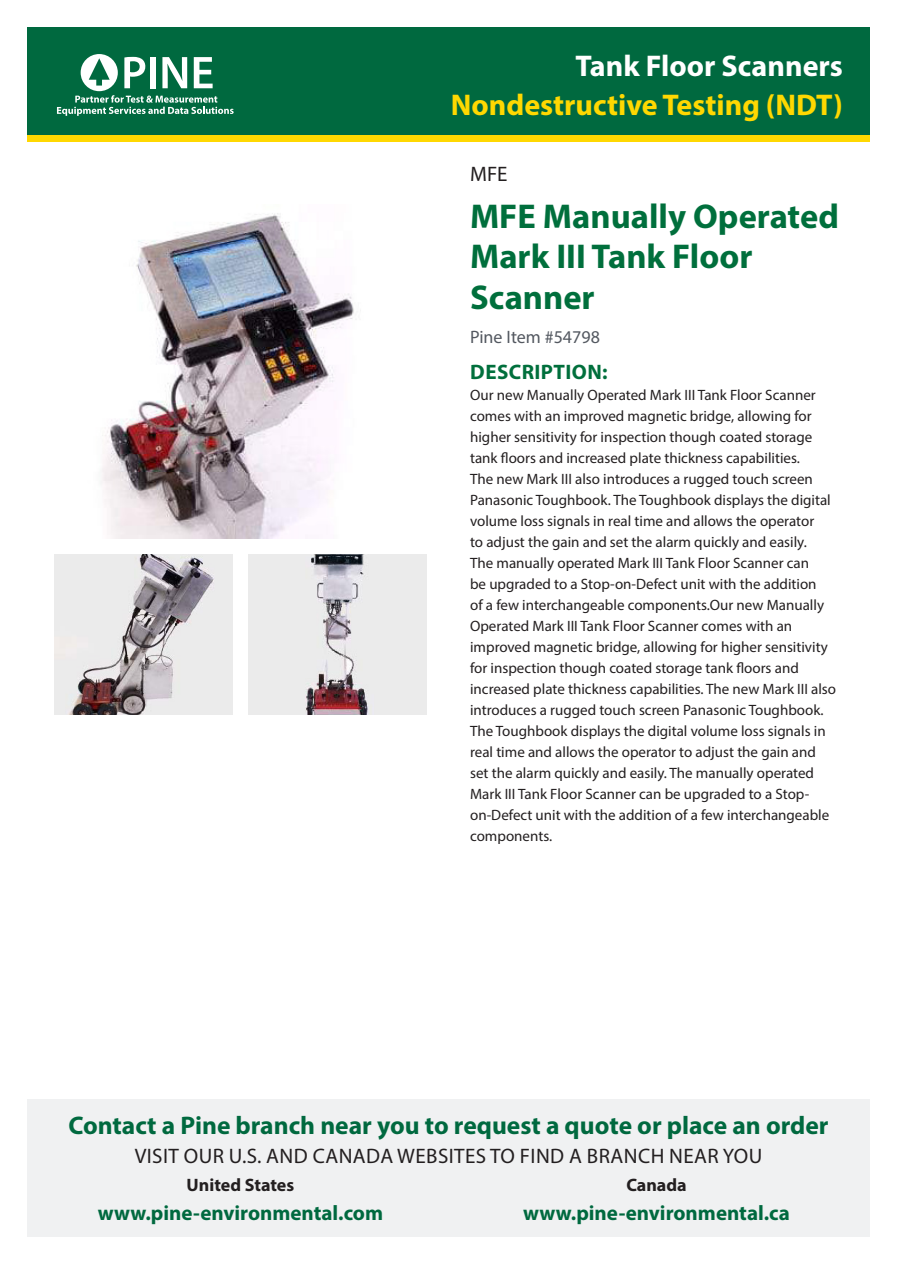
<style>
.page{position:relative;width:897px;height:1264px;background:#fff}
.page>*{position:absolute;margin:0;border:0;box-sizing:border-box;transform-origin:0 0}
.t1{font:700 34.5px/40.5px "Myriad Pro";color:#006f3c}
.t2{font:700 30px "Myriad Pro";color:#ffd801}
.t3{font:700 30px "Myriad Pro";color:#fff}
.t4{font:700 25.5px "Myriad Pro";color:#00693f}
.t5{font:21px "Myriad Pro";letter-spacing:.02em;color:#231f20}
.t6{font:700 21px "Myriad Pro";color:#00693f}
.t7{font:700 21px "Myriad Pro";letter-spacing:.02em;color:#006f3c}
.t8{font:700 18px "Myriad Pro";color:#231f20}
.t9{font:18px "Myriad Pro";color:#535860}
.t10{font:15px/21px "Myriad Pro";color:#231f20}
</style>
<div class="page">
<div style="left:27px;top:27px;width:842px;height:108px;background:#00693f"></div>
<div style="left:27px;top:135px;width:842px;height:7px;background:#ffd801"></div>
<svg style="left:57px;top:54px;width:176px;height:62px"></svg>
<div style="left:27px;top:1099px;width:842px;height:138px;background:#f0f1f2"></div>
<img style="left:101px;top:213px;width:253px;height:325px">
<img style="left:54px;top:554px;width:178px;height:160px">
<img style="left:248px;top:554px;width:179px;height:160px">
<p class="t3" style="left:575px;top:47px;width:269px">Tank Floor Scanners</p>
<p class="t2" style="left:451px;top:85px;width:393px">Nondestructive Testing (NDT)</p>
<p class="t5" style="left:470px;top:161px;width:39px">MFE</p>
<p class="t1" style="left:470px;top:195px;width:370px">MFE Manually Operated<br>Mark III Tank Floor<br>Scanner</p>
<p class="t9" style="left:470px;top:325px;width:131px">Pine Item #54798</p>
<p class="t7" style="left:470px;top:358px;width:139px">DESCRIPTION:</p>
<p class="t10" style="left:470px;top:384px;width:367px">Our new Manually Operated Mark III Tank Floor Scanner comes with an improved magnetic bridge, allowing for higher sensitivity for inspection though coated storage tank floors and increased plate thickness capabilities.<br>The new Mark III also introduces a rugged touch screen Panasonic Toughbook. The Toughbook displays the digital volume loss signals in real time and allows the operator<br>to adjust the gain and set the alarm quickly and easily.<br>The manually operated Mark III Tank Floor Scanner can<br>be upgraded to a Stop-on-Defect unit with the addition<br>of a few interchangeable components.Our new Manually Operated Mark III Tank Floor Scanner comes with an improved magnetic bridge, allowing for higher sensitivity for inspection though coated storage tank floors and increased plate thickness capabilities. The new Mark III also introduces a rugged touch screen Panasonic Toughbook.<br>The Toughbook displays the digital volume loss signals in real time and allows the operator to adjust the gain and set the alarm quickly and easily. The manually operated Mark III Tank Floor Scanner can be upgraded to a Stop&shy;on-Defect unit with the addition of a few interchangeable components.</p>
<p class="t4" style="left:68px;top:1109px;width:761px">Contact a Pine branch near you to request a quote or place an order</p>
<p class="t5" style="left:135px;top:1143px;width:629px">VISIT OUR U.S. AND CANADA WEBSITES TO FIND A BRANCH NEAR YOU</p>
<p class="t8" style="left:187px;top:1173px;width:109px">United States</p>
<p class="t8" style="left:626px;top:1173px;width:62px">Canada</p>
<p class="t6" style="left:98px;top:1199px;width:287px">www.pine-environmental.com</p>
<p class="t6" style="left:523px;top:1199px;width:268px">www.pine-environmental.ca</p>
</div>
